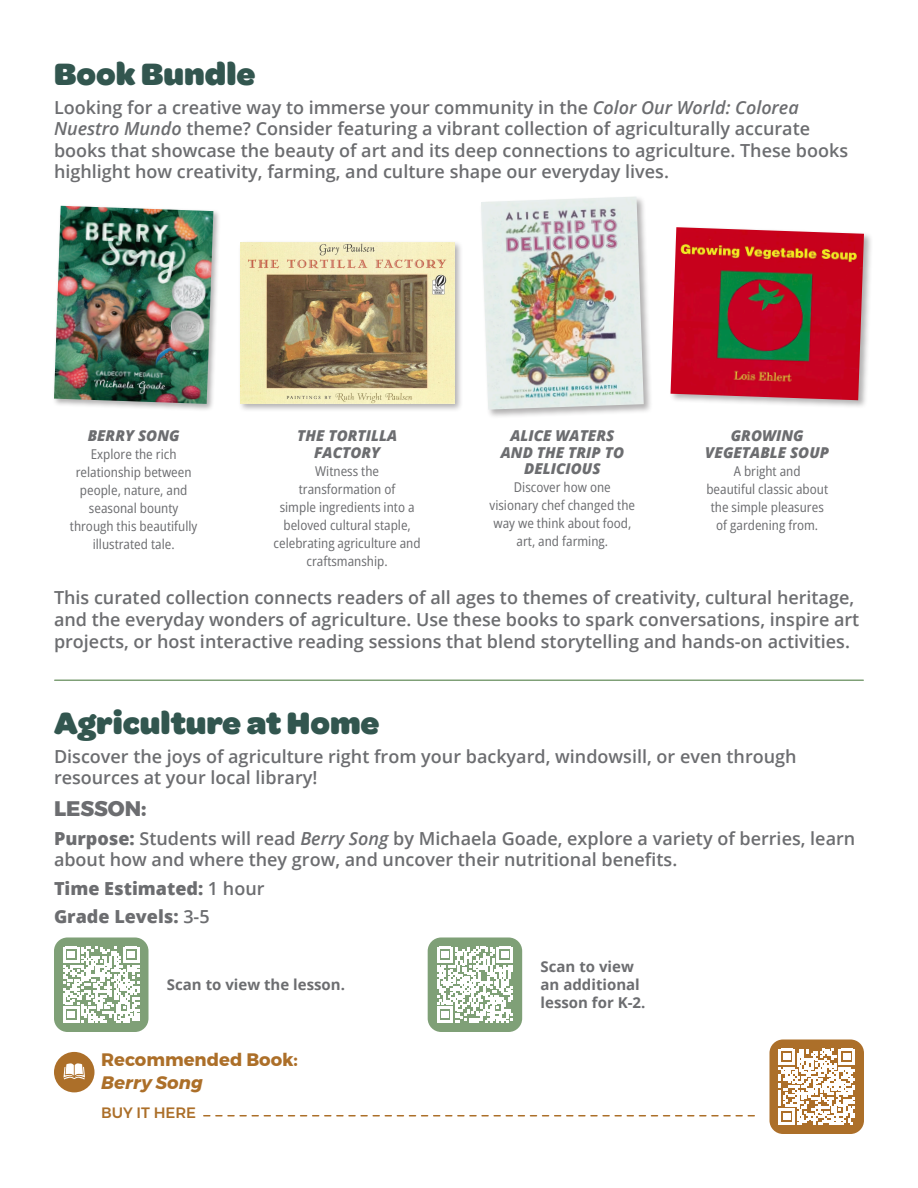
<style>
.page{position:relative;width:918px;height:1188px;background:#fff}
.page>*{position:absolute;margin:0;border:0;box-sizing:border-box;transform-origin:0 0}
.t1{font:900 33px "Omnes";color:#32564f}
.Lesson{font:800 21px "Montserrat";color:#6c6d70}
.Body{font:600 18px/21.6px "Open Sans";color:#6c6d70}
.Body-2{font:800 18px "Open Sans";color:#6c6d70}
.Lesson-2{font:700 18px/22.5px "Montserrat";color:#ac6f29}
.Body-3{font:italic 800 15px/16.5px "Open Sans";color:#6c6d70;text-align:center}
.t2{font:700 15px/18px "Open Sans";color:#6c6d70}
.Lesson-3{font:500 15px "Montserrat";color:#ac6f29}
.Body-4{font:semi-condensed 13.5px/18px "Open Sans";color:#6c6d70;text-align:center}
.s1{font-style:italic}
.s2{font-weight:800}
.s3{font-weight:600}
</style>
<div class="page">
<svg style="left:204px;top:1115px;width:550px;height:1px"></svg>
<div style="left:770px;top:1039px;width:94px;height:95px;background:#ac6f29;border-radius:14px"></div>
<svg style="left:779px;top:1049px;width:76px;height:76px"></svg>
<div style="left:54px;top:1052px;width:40px;height:40px;background:#ac6f29;border-radius:50%"></div>
<svg style="left:63px;top:1063px;width:22px;height:16px"></svg>
<hr style="left:55px;top:680px;width:808px;height:1px;background:#7fa077">
<div style="left:54px;top:938px;width:94px;height:94px;background:#7fa077;border-radius:14px"></div>
<svg style="left:63px;top:947px;width:76px;height:76px"></svg>
<div style="left:428px;top:938px;width:94px;height:94px;background:#7fa077;border-radius:14px"></div>
<svg style="left:437px;top:947px;width:76px;height:76px"></svg>
<div style="left:53px;top:204px;width:169px;height:208px;background:#231f20;opacity:.35"></div>
<img style="left:54px;top:206px;width:159px;height:198px">
<div style="left:238px;top:241px;width:226px;height:171px;background:#231f20;opacity:.35"></div>
<img style="left:240px;top:242px;width:214px;height:161px">
<div style="left:479px;top:195px;width:174px;height:224px;background:#231f20;opacity:.35"></div>
<img style="left:481px;top:197px;width:163px;height:213px">
<div style="left:669px;top:225px;width:204px;height:185px;background:#231f20;opacity:.35"></div>
<img style="left:671px;top:227px;width:193px;height:173px">
<p class="t1" style="left:54px;top:51px;width:203px">Book Bundle</p>
<p class="Body" style="left:54px;top:96px;width:796px">Looking for a creative way to immerse your community in the <span class="s1">Color Our World: Colorea Nuestro Mundo</span> theme? Consider featuring a vibrant collection of agriculturally accurate books that showcase the beauty of art and its deep connections to agriculture. These books highlight how creativity, farming, and culture shape our everyday lives.</p>
<p class="Body-3" style="left:88px;top:427px;width:93px">BERRY SONG</p>
<p class="Body-4" style="left:70px;top:445px;width:129px">Explore the rich relationship between people, nature, and seasonal bounty through this beautifully illustrated tale.</p>
<p class="Body-3" style="left:297px;top:427px;width:101px">THE TORTILLA<br>FACTORY</p>
<p class="Body-4" style="left:274px;top:462px;width:149px">Witness the transformation of<br>simple ingredients into a beloved cultural staple, celebrating agriculture and craftsmanship.</p>
<p class="Body-3" style="left:501px;top:427px;width:125px">ALICE WATERS<br>AND THE TRIP TO<br>DELICIOUS</p>
<p class="Body-4" style="left:490px;top:478px;width:147px">Discover how one visionary chef changed the way we think about food, art, and farming.</p>
<p class="Body-3" style="left:705px;top:427px;width:125px">GROWING<br>VEGETABLE SOUP</p>
<p class="Body-4" style="left:706px;top:462px;width:123px">A bright and<br>beautiful classic about the simple pleasures of gardening from.</p>
<p class="Body" style="left:54px;top:587px;width:807px">This curated collection connects readers of all ages to themes of creativity, cultural heritage, and the everyday wonders of agriculture. Use these books to spark conversations, inspire art projects, or host interactive reading sessions that blend storytelling and hands-on activities.</p>
<p class="t1" style="left:54px;top:700px;width:327px">Agriculture at Home</p>
<p class="Body" style="left:54px;top:745px;width:744px">Discover the joys of agriculture right from your backyard, windowsill, or even through resources at your local library!</p>
<p class="Lesson" style="left:54px;top:792px;width:94px">LESSON:</p>
<p class="Body" style="left:54px;top:827px;width:803px"><span class="s2">Purpose:</span> Students will read <span class="s1">Berry Song</span> by Michaela Goade, explore a variety of berries, learn about how and where they grow, and uncover their nutritional benefits.</p>
<p class="Body-2" style="left:54px;top:874px;width:212px">Time Estimated: <span class="s3">1 hour</span></p>
<p class="Body-2" style="left:54px;top:903px;width:157px">Grade Levels: <span class="s3">3-5</span></p>
<p class="t2" style="left:167px;top:976px;width:180px">Scan to view the lesson.</p>
<p class="Lesson-2" style="left:101px;top:1048px;width:198px">Recommended Book:<br><span class="s1">Berry Song</span></p>
<p class="Lesson-3" style="left:101px;top:1101px;width:96px">BUY IT HERE</p>
<p class="t2" style="left:541px;top:958px;width:106px">Scan to view an additional lesson for K-2.</p>
</div>
